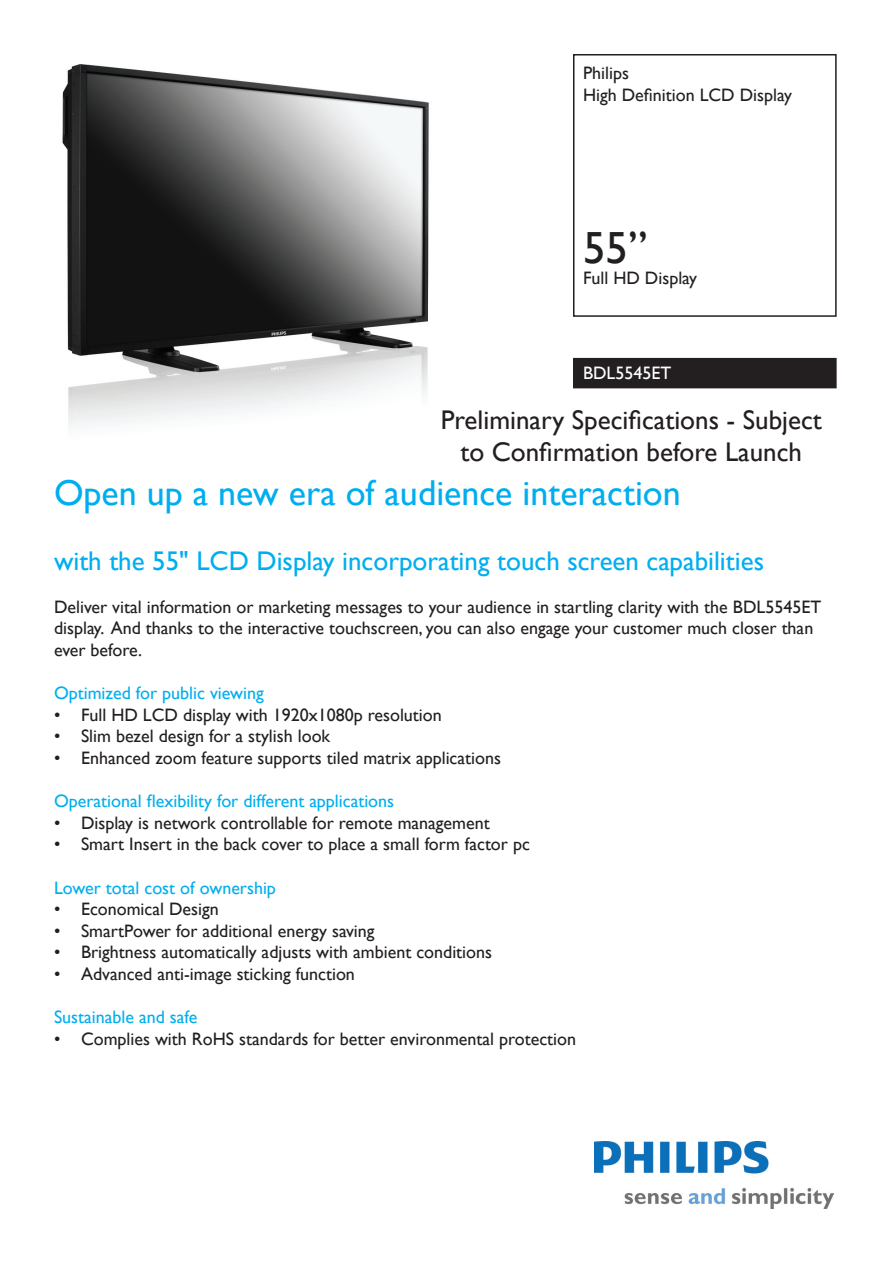
<style>
.page{position:relative;width:893px;height:1263px;background:#fff}
.page>*{position:absolute;margin:0;border:0;box-sizing:border-box;transform-origin:0 0}
.t1{font:45px "Gill Sans";color:#231f20}
.t2{font:36px "Gill Sans";color:#00aeef}
.t3{font:27px/32.4px "Gill Sans";color:#231f20;text-align:center}
.t4{font:27px "Gill Sans";color:#00aeef}
.t5{font:18px/21.6px "Gill Sans";color:#231f20}
.t6{font:18px "Gill Sans";color:#00aeef}
.t7{font:18px "Gill Sans";color:#fff}
</style>
<div class="page">
<div style="left:574px;top:359px;width:262px;height:29px;background:#231f20"></div>
<div style="left:573px;top:358px;width:264px;height:30px;border:2px solid #231f20"></div>
<div style="left:573px;top:54px;width:264px;height:263px;border:2px solid #231f20"></div>
<img style="left:62px;top:64px;width:367px;height:363px">
<img style="left:594px;top:1142px;width:239px;height:67px">
<p class="t5" style="left:583px;top:63px;width:210px">Philips<br>High Definition LCD Display</p>
<h1 class="t1" style="left:583px;top:221px;width:66px">55”</h1>
<p class="t5" style="left:583px;top:268px;width:116px">Full HD Display</p>
<p class="t7" style="left:583px;top:363px;width:90px">BDL5545ET</p>
<h3 class="t3" style="left:441px;top:404px;width:383px">Preliminary Specifications - Subject to Confirmation before Launch</h3>
<h2 class="t2" style="left:54px;top:472px;width:628px">Open up a new era of audience interaction</h2>
<h3 class="t4" style="left:54px;top:545px;width:712px">with the 55" LCD Display incorporating touch screen capabilities</h3>
<p class="t5" style="left:54px;top:596px;width:769px">Deliver vital information or marketing messages to your audience in startling clarity with the BDL5545ET display. And thanks to the interactive touchscreen, you can also engage your customer much closer than ever before.</p>
<p class="t6" style="left:54px;top:683px;width:211px">Optimized for public viewing</p>
<p class="t5" style="left:54px;top:704px;width:389px">• Full HD LCD display with 1920x1080p resolution</p>
<p class="t5" style="left:54px;top:726px;width:278px">• Slim bezel design for a stylish look</p>
<p class="t5" style="left:54px;top:747px;width:448px">• Enhanced zoom feature supports tiled matrix applications</p>
<p class="t6" style="left:54px;top:791px;width:342px">Operational flexibility for different applications</p>
<p class="t5" style="left:54px;top:812px;width:437px">• Display is network controllable for remote management</p>
<p class="t5" style="left:54px;top:834px;width:477px">• Smart Insert in the back cover to place a small form factor pc</p>
<p class="t6" style="left:54px;top:877px;width:223px">Lower total cost of ownership</p>
<p class="t5" style="left:54px;top:899px;width:166px">• Economical Design</p>
<p class="t5" style="left:54px;top:920px;width:322px">• SmartPower for additional energy saving</p>
<p class="t5" style="left:54px;top:942px;width:440px">• Brightness automatically adjusts with ambient conditions</p>
<p class="t5" style="left:54px;top:963px;width:302px">• Advanced anti-image sticking function</p>
<p class="t6" style="left:54px;top:1007px;width:145px">Sustainable and safe</p>
<p class="t5" style="left:54px;top:1028px;width:524px">• Complies with RoHS standards for better environmental protection</p>
</div>
